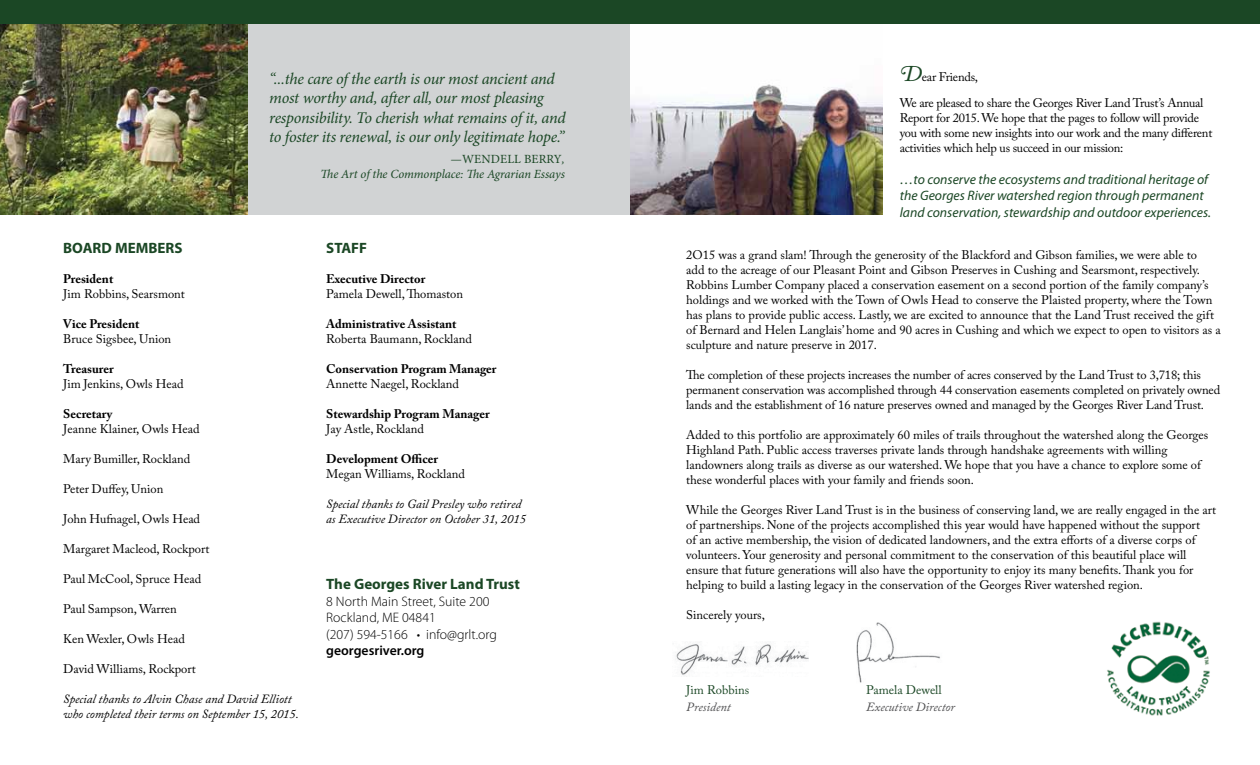
<style>
.page{position:relative;width:1260px;height:765px;background:#fff}
.page>*{position:absolute;margin:0;border:0;box-sizing:border-box;transform-origin:0 0}
.t1{font:italic 16.25px/19.5px "Minion Pro";letter-spacing:-.02em;color:#1b4725}
.t2{font:700 15px "Myriad Pro";color:#1b4725}
.t3{font:italic 13.75px/16.5px "Myriad Pro";color:#1b4725}
.t4{font:300 13.75px/16.5px "Myriad Pro";color:#000}
.t5{font:600 13.75px "Myriad Pro";color:#000}
.t6{font:12.5px/15px "Adobe Caslon Pro";color:#000}
.t7{font:12.5px/15px "Adobe Caslon Pro";letter-spacing:-.02em;color:#000}
.t8{font:italic 12.5px/15px "Adobe Caslon Pro";color:#000}
.t9{font:700 12.5px "Adobe Caslon Pro";color:#000}
.t10{font:italic 12.5px/15px "Minion Pro";letter-spacing:-.01em;color:#1b4725;text-align:right}
.t11{font:italic 12.5px "Adobe Caslon Pro";color:#4d4d4f}
.t12{font:12.5px "Adobe Caslon Pro";color:#1b4725}
.s1{font-style:normal}
.s2{font-family:"Adobe Caslon Swash";font-style:italic;font-size:22.5px;color:#1b4725}
</style>
<div class="page">
<div style="left:248px;top:24px;width:382px;height:191px;background:#d1d3d4"></div>
<img style="left:630px;top:84px;width:253px;height:131px">
<img style="left:1107px;top:621px;width:103px;height:95px">
<img style="left:0;top:23px;width:247px;height:191px">
<img style="left:856px;top:622px;width:84px;height:61px">
<img style="left:676px;top:644px;width:132px;height:31px">
<div style="left:0;top:0;width:1260px;height:23px;background:#1b4725"></div>
<h1 class="t1" style="left:269px;top:69px;width:298px">“...the care of the earth is our most ancient and most worthy and, after all, our most pleasing responsibility. To cherish what remains of it, and to foster its renewal, is our only legitimate hope.”</h1>
<p class="t10" style="left:321px;top:151px;width:246px">—<span class="s1">WENDELL BERRY</span>,<br>The Art of the Commonplace: The Agrarian Essays</p>
<p class="t2" style="left:63px;top:239px;width:121px">BOARD MEMBERS</p>
<p class="t9" style="left:63px;top:272px;width:52px">President</p>
<p class="t6" style="left:63px;top:287px;width:123px">Jim Robbins, Searsmont</p>
<p class="t9" style="left:63px;top:317px;width:78px">Vice President</p>
<p class="t6" style="left:63px;top:332px;width:109px">Bruce Sigsbee, Union</p>
<p class="t9" style="left:63px;top:362px;width:52px">Treasurer</p>
<p class="t6" style="left:63px;top:377px;width:122px">Jim Jenkins, Owls Head</p>
<p class="t9" style="left:63px;top:407px;width:51px">Secretary</p>
<p class="t6" style="left:63px;top:422px;width:138px">Jeanne Klainer, Owls Head</p>
<p class="t6" style="left:63px;top:452px;width:129px">Mary Bumiller, Rockland</p>
<p class="t6" style="left:63px;top:482px;width:102px">Peter Duffey, Union</p>
<p class="t6" style="left:63px;top:512px;width:138px">John Hufnagel, Owls Head</p>
<p class="t6" style="left:63px;top:542px;width:148px">Margaret Macleod, Rockport</p>
<p class="t6" style="left:63px;top:572px;width:140px">Paul McCool, Spruce Head</p>
<p class="t6" style="left:63px;top:602px;width:115px">Paul Sampson, Warren</p>
<p class="t6" style="left:63px;top:632px;width:123px">Ken Wexler, Owls Head</p>
<p class="t6" style="left:63px;top:662px;width:134px">David Williams, Rockport</p>
<p class="t8" style="left:63px;top:692px;width:237px">Special thanks to Alvin Chase and David Elliott who completed their terms on September 15, 2015.</p>
<p class="t2" style="left:326px;top:239px;width:42px">STAFF</p>
<p class="t9" style="left:326px;top:272px;width:101px">Executive Director</p>
<p class="t6" style="left:326px;top:287px;width:138px">Pamela Dewell, Thomaston</p>
<p class="t9" style="left:326px;top:317px;width:132px">Administrative Assistant</p>
<p class="t6" style="left:326px;top:332px;width:147px">Roberta Baumann, Rockland</p>
<p class="t9" style="left:326px;top:362px;width:172px">Conservation Program Manager</p>
<p class="t6" style="left:326px;top:377px;width:134px">Annette Naegel, Rockland</p>
<p class="t9" style="left:326px;top:407px;width:165px">Stewardship Program Manager</p>
<p class="t6" style="left:326px;top:422px;width:99px">Jay Astle, Rockland</p>
<p class="t9" style="left:326px;top:452px;width:113px">Development Officer</p>
<p class="t6" style="left:326px;top:467px;width:140px">Megan Williams, Rockland</p>
<p class="t8" style="left:326px;top:497px;width:201px">Special thanks to Gail Presley who retired as Executive Director on October 31, 2015</p>
<p class="t2" style="left:326px;top:575px;width:195px">The Georges River Land Trust</p>
<p class="t4" style="left:326px;top:593px;width:172px">8 North Main Street, Suite 200<br>Rockland, ME 04841<br>(207) 594-5166 • info@grlt.org</p>
<p class="t5" style="left:326px;top:642px;width:100px">georgesriver.org</p>
<p class="t7" style="left:900px;top:63px;width:305px;line-height:26.2px"><span class="s2">D</span>ear Friends,<br>We are pleased to share the Georges River Land Trust’s Annual</p>
<p class="t7" style="left:900px;top:110px;width:314px">Report for 2015. We hope that the pages to follow will provide you with some new insights into our work and the many different activities which help us succeed in our mission:</p>
<p class="t3" style="left:900px;top:171px;width:313px">…to conserve the ecosystems and traditional heritage of the Georges River watershed region through permanent land conservation, stewardship and outdoor experiences.</p>
<p class="t6" style="left:686px;top:248px;width:536px">2O15 was a grand slam! Through the generosity of the Blackford and Gibson families, we were able to<br>add to the acreage of our Pleasant Point and Gibson Preserves in Cushing and Searsmont, respectively.<br>Robbins Lumber Company placed a conservation easement on a second portion of the family company’s holdings and we worked with the Town of Owls Head to conserve the Plaisted property, where the Town has plans to provide public access. Lastly, we are excited to announce that the Land Trust received the gift of Bernard and Helen Langlais’ home and 90 acres in Cushing and which we expect to open to visitors as a sculpture and nature preserve in 2017.</p>
<p class="t6" style="left:686px;top:368px;width:536px">The completion of these projects increases the number of acres conserved by the Land Trust to 3,718; this permanent conservation was accomplished through 44 conservation easements completed on privately owned lands and the establishment of 16 nature preserves owned and managed by the Georges River Land Trust.</p>
<p class="t6" style="left:686px;top:428px;width:524px">Added to this portfolio are approximately 60 miles of trails throughout the watershed along the Georges Highland Path. Public access traverses private lands through handshake agreements with willing landowners along trails as diverse as our watershed. We hope that you have a chance to explore some of these wonderful places with your family and friends soon.</p>
<p class="t6" style="left:686px;top:503px;width:532px">While the Georges River Land Trust is in the business of conserving land, we are really engaged in the art of partnerships. None of the projects accomplished this year would have happened without the support<br>of an active membership, the vision of dedicated landowners, and the extra efforts of a diverse corps of volunteers. Your generosity and personal commitment to the conservation of this beautiful place will ensure that future generations will also have the opportunity to enjoy its many benefits. Thank you for helping to build a lasting legacy in the conservation of the Georges River watershed region.</p>
<p class="t6" style="left:686px;top:608px;width:80px">Sincerely yours,</p>
<p class="t12" style="left:686px;top:683px;width:64px">Jim Robbins</p>
<p class="t12" style="left:866px;top:683px;width:77px">Pamela Dewell</p>
<p class="t11" style="left:686px;top:699px;width:46px">President</p>
<p class="t11" style="left:866px;top:699px;width:90px">Executive Director</p>
</div>
